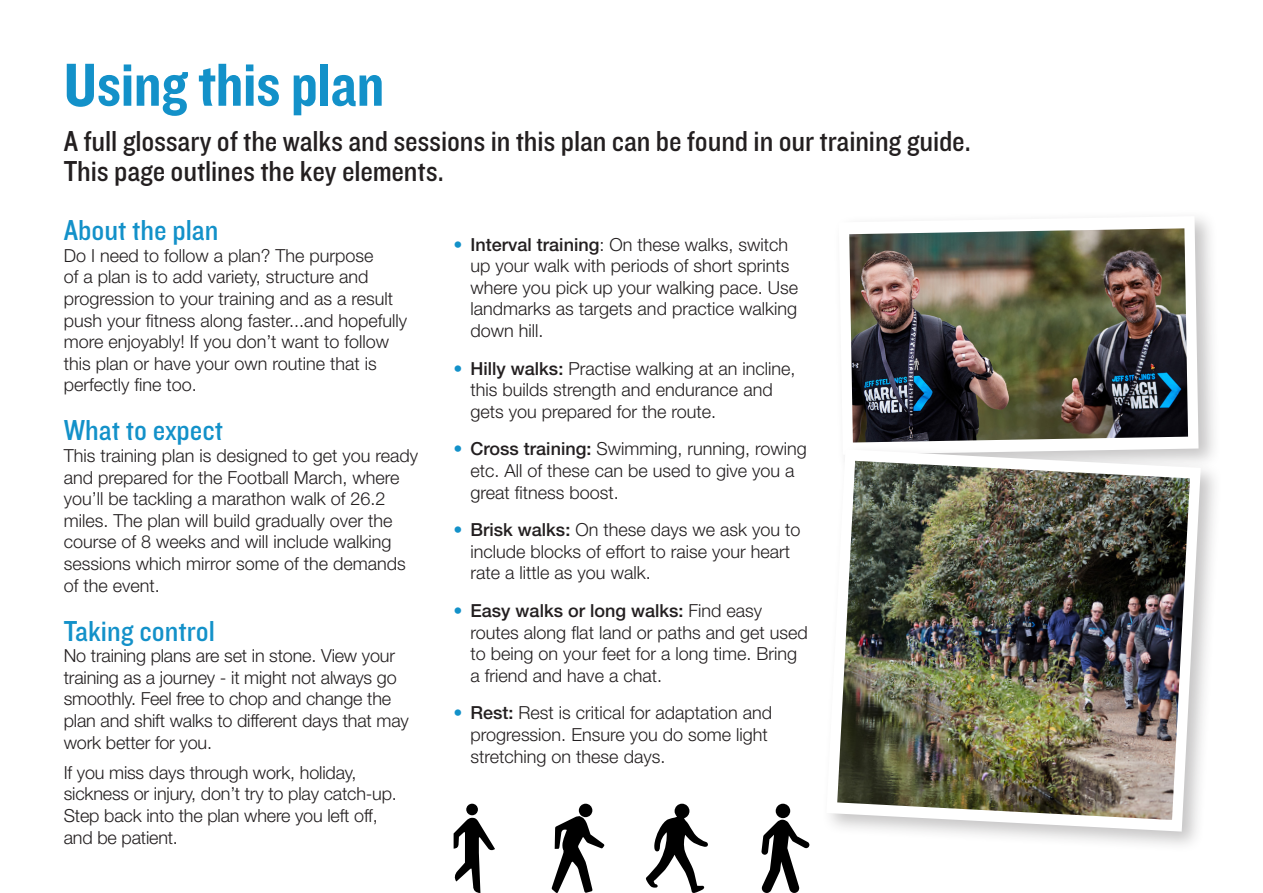
<style>
.page{position:relative;width:1263px;height:893px;background:#fff}
.page>*{position:absolute;margin:0;border:0;box-sizing:border-box;transform-origin:0 0}
.t1{font:63px "Knockout 50 Welterweight";letter-spacing:-.005em;color:#1391c9}
.t2{font:30px/30px "Knockout 30 Junior Welterwt";letter-spacing:-.005em;color:#231f20}
.t3{font:30px "Knockout 30 Junior Welterwt";color:#1391c9}
.t4{font:300 18px/21.6px "Helvetica Neue LT Std";color:#231f20}
.s1{color:#1391c9}
.s2{font-weight:500}
</style>
<div class="page">
<div style="left:833px;top:210px;width:388px;height:266px;background:#231f20;opacity:.26"></div>
<svg style="left:839px;top:216px;width:359px;height:227px"></svg>
<img style="left:849px;top:228px;width:339px;height:214px">
<div style="left:821px;top:443px;width:402px;height:410px;background:#231f20;opacity:.26"></div>
<svg style="left:826px;top:449px;width:375px;height:383px"></svg>
<img style="left:837px;top:461px;width:353px;height:359px">
<div style="left:466px;top:804px;width:12px;height:11px;background:#000;border-radius:50%"></div>
<svg style="left:454px;top:818px;width:41px;height:75px"></svg>
<div style="left:579px;top:804px;width:13px;height:13px;background:#000;border-radius:50%"></div>
<svg style="left:551px;top:816px;width:54px;height:77px"></svg>
<div style="left:776px;top:804px;width:14px;height:14px;background:#000;border-radius:50%"></div>
<svg style="left:761px;top:820px;width:48px;height:73px"></svg>
<svg style="left:645px;top:804px;width:63px;height:89px"></svg>
<p class="t1" style="left:64px;top:43px;width:322px">Using this plan</p>
<p class="t2" style="left:64px;top:125px;width:909px">A full glossary of the walks and sessions in this plan can be found in our training guide.<br>This page outlines the key elements.</p>
<p class="t3" style="left:64px;top:210px;width:156px">About the plan</p>
<p class="t4" style="left:64px;top:244px;width:345px">Do I need to follow a plan? The purpose<br>of a plan is to add variety, structure and progression to your training and as a result push your fitness along faster...and hopefully more enjoyably! If you don’t want to follow this plan or have your own routine that is perfectly fine too.</p>
<p class="t3" style="left:64px;top:410px;width:161px">What to expect</p>
<p class="t4" style="left:64px;top:444px;width:356px">This training plan is designed to get you ready and prepared for the Football March, where you’ll be tackling a marathon walk of 26.2 miles. The plan will build gradually over the course of 8 weeks and will include walking sessions which mirror some of the demands of the event.</p>
<p class="t3" style="left:64px;top:610px;width:153px">Taking control</p>
<p class="t4" style="left:64px;top:645px;width:347px">No training plans are set in stone. View your training as a journey - it might not always go smoothly. Feel free to chop and change the plan and shift walks to different days that may work better for you.</p>
<p class="t4" style="left:64px;top:761px;width:335px">If you miss days through work, holiday, sickness or injury, don’t try to play catch-up.<br>Step back into the plan where you left off, and be patient.</p>
<p class="t4" style="left:471px;top:233px;width:329px;text-indent:-17px"><span class="s1">•</span> <span class="s2">Interval training</span>: On these walks, switch up your walk with periods of short sprints where you pick up your walking pace. Use landmarks as targets and practice walking down hill.</p>
<p class="t4" style="left:471px;top:357px;width:326px;text-indent:-17px"><span class="s1">•</span> <span class="s2">Hilly walks:</span> Practise walking at an incline, this builds strength and endurance and gets you prepared for the route.</p>
<p class="t4" style="left:471px;top:438px;width:338px;text-indent:-17px"><span class="s1">•</span> <span class="s2">Cross training:</span> Swimming, running, rowing etc. All of these can be used to give you a great fitness boost.</p>
<p class="t4" style="left:471px;top:519px;width:331px;text-indent:-17px"><span class="s1">•</span> <span class="s2">Brisk walks:</span> On these days we ask you to include blocks of effort to raise your heart rate a little as you walk.</p>
<p class="t4" style="left:471px;top:599px;width:339px;text-indent:-17px"><span class="s1">•</span> <span class="s2">Easy walks or long walks:</span> Find easy routes along flat land or paths and get used to being on your feet for a long time. Bring a friend and have a chat.</p>
<p class="t4" style="left:471px;top:702px;width:303px;text-indent:-17px"><span class="s1">•</span> <span class="s2">Rest:</span> Rest is critical for adaptation and progression. Ensure you do some light stretching on these days.</p>
</div>
